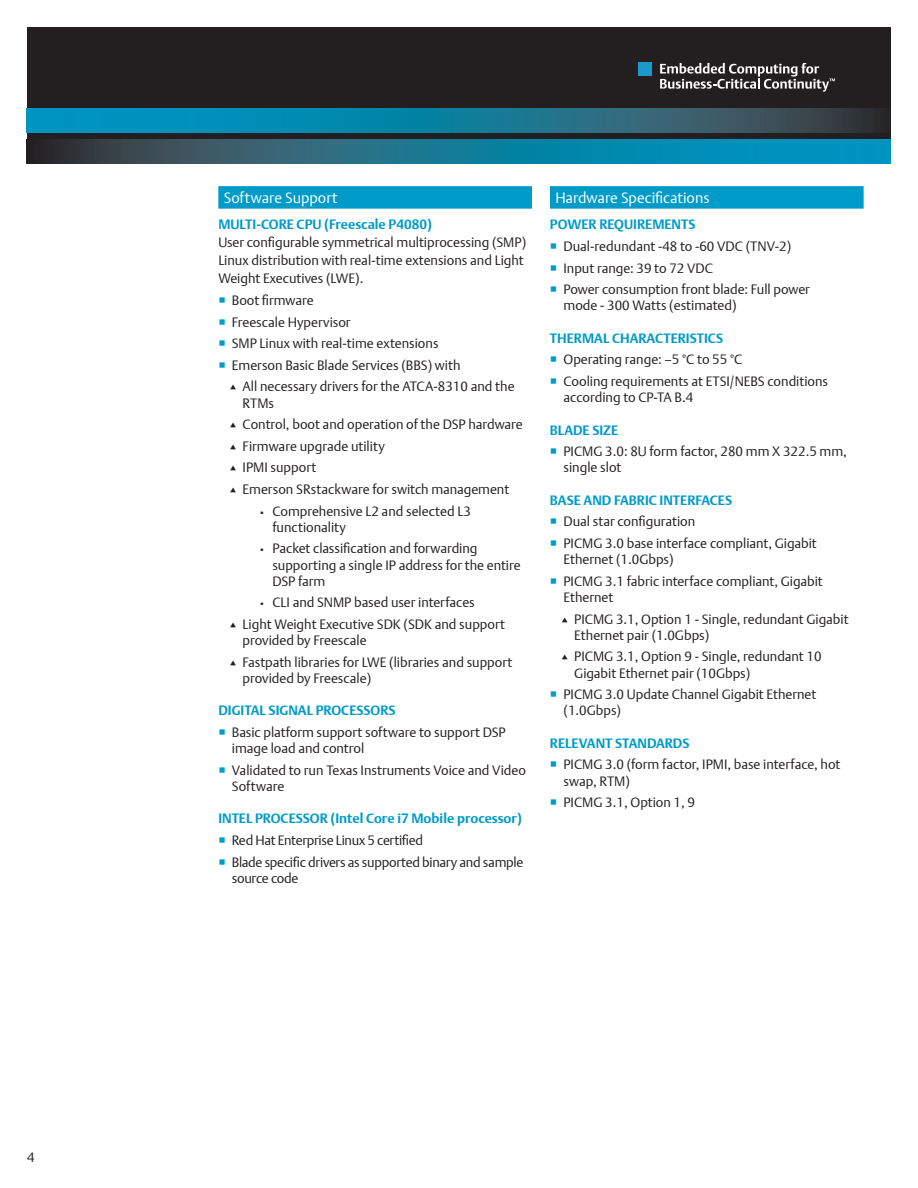
<style>
.page{position:relative;width:918px;height:1188px;background:#fff}
.page>*{position:absolute;margin:0;border:0;box-sizing:border-box;transform-origin:0 0}
._2_copy_HEADER_BAR{font:15px "DTL Argo T Light";color:#fff}
._2_BULLET_text{font:13.5px/16.2px "DTL Argo T Light";color:#231f20}
._2_bullets_secondary{font:13.5px/16.2px "DTL Argo T Light";color:#231f20}
._2_copy_SUBHEADS{font:700 13.5px "DTL Argo T";color:#009bc8}
._2_copy_SUBHEADS-2{font:13.5px/18px "DTL Argo T Light";color:#231f20}
._2_BULLET_text-2{font:13.5px/16.2px "DTL Argo T Light";letter-spacing:-.02em;color:#231f20}
.s1{font-size:9px}
</style>
<div class="page">
<div style="left:27px;top:27px;width:864px;height:136px;background:#231f20"></div>
<div style="left:638px;top:62px;width:14px;height:14px;background:#1c99c8"></div>
<svg style="left:660px;top:63px;width:175px;height:29px"></svg>
<svg style="left:51px;top:140px;width:840px;height:23px"></svg>
<svg style="left:27px;top:109px;width:853px;height:24px"></svg>
<div style="left:218px;top:186px;width:314px;height:23px;background:#009bc8"></div>
<div style="left:550px;top:186px;width:314px;height:23px;background:#009bc8"></div>
<p class="_2_copy_SUBHEADS-2" style="left:27px;top:1148px;width:9px">4</p>
<p class="_2_copy_HEADER_BAR" style="left:224px;top:188px;width:115px">Software Support</p>
<p class="_2_copy_SUBHEADS" style="left:218px;top:217px;width:215px">MULTI-CORE CPU (Freescale P4080)</p>
<p class="_2_copy_SUBHEADS-2" style="left:218px;top:233px;width:309px">User configurable symmetrical multiprocessing (SMP)<br>Linux distribution with real-time extensions and Light<br>Weight Executives (LWE).</p>
<p class="_2_BULLET_text" style="left:232px;top:292px;width:84px">Boot firmware</p>
<p class="_2_BULLET_text" style="left:232px;top:314px;width:120px">Freescale Hypervisor</p>
<p class="_2_BULLET_text" style="left:232px;top:335px;width:208px">SMP Linux with real-time extensions</p>
<p class="_2_BULLET_text" style="left:232px;top:357px;width:230px">Emerson Basic Blade Services (BBS) with</p>
<p class="_2_bullets_secondary" style="left:243px;top:378px;width:274px">All necessary drivers for the ATCA-8310 and the<br>RTMs</p>
<p class="_2_bullets_secondary" style="left:243px;top:416px;width:282px">Control, boot and operation of the DSP hardware</p>
<p class="_2_bullets_secondary" style="left:243px;top:438px;width:144px">Firmware upgrade utility</p>
<p class="_2_bullets_secondary" style="left:243px;top:459px;width:75px">IPMI support</p>
<p class="_2_bullets_secondary" style="left:243px;top:481px;width:268px">Emerson SRstackware for switch management</p>
<p class="_2_bullets_secondary" style="left:272px;top:503px;width:200px;text-indent:-14px"><span class="s1">•</span> Comprehensive L2 and selected L3 functionality</p>
<p class="_2_bullets_secondary" style="left:272px;top:540px;width:250px;text-indent:-14px"><span class="s1">•</span> Packet classification and forwarding supporting a single IP address for the entire<br>DSP farm</p>
<p class="_2_bullets_secondary" style="left:259px;top:594px;width:217px"><span class="s1">•</span> CLI and SNMP based user interfaces</p>
<p class="_2_bullets_secondary" style="left:243px;top:616px;width:264px">Light Weight Executive SDK (SDK and support provided by Freescale</p>
<p class="_2_bullets_secondary" style="left:243px;top:654px;width:271px">Fastpath libraries for LWE (libraries and support provided by Freescale)</p>
<p class="_2_copy_SUBHEADS" style="left:218px;top:703px;width:179px">DIGITAL SIGNAL PROCESSORS</p>
<p class="_2_BULLET_text" style="left:232px;top:724px;width:275px">Basic platform support software to support DSP image load and control</p>
<p class="_2_BULLET_text" style="left:232px;top:762px;width:296px">Validated to run Texas Instruments Voice and Video<br>Software</p>
<p class="_2_copy_SUBHEADS" style="left:218px;top:811px;width:305px">INTEL PROCESSOR (Intel Core i7 Mobile processor)</p>
<p class="_2_BULLET_text-2" style="left:232px;top:832px;width:193px">Red Hat Enterprise Linux 5 certified</p>
<p class="_2_BULLET_text-2" style="left:232px;top:854px;width:293px">Blade specific drivers as supported binary and sample source code</p>
<p class="_2_copy_HEADER_BAR" style="left:555px;top:188px;width:156px">Hardware Specifications</p>
<p class="_2_copy_SUBHEADS" style="left:550px;top:217px;width:147px">POWER REQUIREMENTS</p>
<p class="_2_BULLET_text" style="left:563px;top:238px;width:229px">Dual-redundant -48 to -60 VDC (TNV-2)</p>
<p class="_2_BULLET_text" style="left:563px;top:260px;width:151px">Input range: 39 to 72 VDC</p>
<p class="_2_BULLET_text" style="left:563px;top:281px;width:248px">Power consumption front blade: Full power mode - 300 Watts (estimated)</p>
<p class="_2_copy_SUBHEADS" style="left:550px;top:330px;width:175px">THERMAL CHARACTERISTICS</p>
<p class="_2_BULLET_text" style="left:563px;top:351px;width:180px">Operating range: –5 °C to 55 °C</p>
<p class="_2_BULLET_text" style="left:563px;top:373px;width:266px">Cooling requirements at ETSI/NEBS conditions according to CP-TA B.4</p>
<p class="_2_copy_SUBHEADS" style="left:550px;top:422px;width:70px">BLADE SIZE</p>
<p class="_2_BULLET_text" style="left:563px;top:443px;width:285px">PICMG 3.0: 8U form factor, 280 mm X 322.5 mm, single slot</p>
<p class="_2_copy_SUBHEADS" style="left:550px;top:492px;width:184px">BASE AND FABRIC INTERFACES</p>
<p class="_2_BULLET_text" style="left:563px;top:513px;width:133px">Dual star configuration</p>
<p class="_2_BULLET_text" style="left:563px;top:535px;width:255px">PICMG 3.0 base interface compliant, Gigabit<br>Ethernet (1.0Gbps)</p>
<p class="_2_BULLET_text" style="left:563px;top:573px;width:261px">PICMG 3.1 fabric interface compliant, Gigabit<br>Ethernet</p>
<p class="_2_bullets_secondary" style="left:574px;top:611px;width:276px">PICMG 3.1, Option 1 - Single, redundant Gigabit<br>Ethernet pair (1.0Gbps)</p>
<p class="_2_bullets_secondary" style="left:574px;top:648px;width:249px">PICMG 3.1, Option 9 - Single, redundant 10<br>Gigabit Ethernet pair (10Gbps)</p>
<p class="_2_BULLET_text" style="left:563px;top:686px;width:254px">PICMG 3.0 Update Channel Gigabit Ethernet (1.0Gbps)</p>
<p class="_2_copy_SUBHEADS" style="left:550px;top:735px;width:141px">RELEVANT STANDARDS</p>
<p class="_2_BULLET_text" style="left:563px;top:756px;width:278px">PICMG 3.0 (form factor, IPMI, base interface, hot swap, RTM)</p>
<p class="_2_BULLET_text" style="left:563px;top:794px;width:133px">PICMG 3.1, Option 1, 9</p>
</div>
